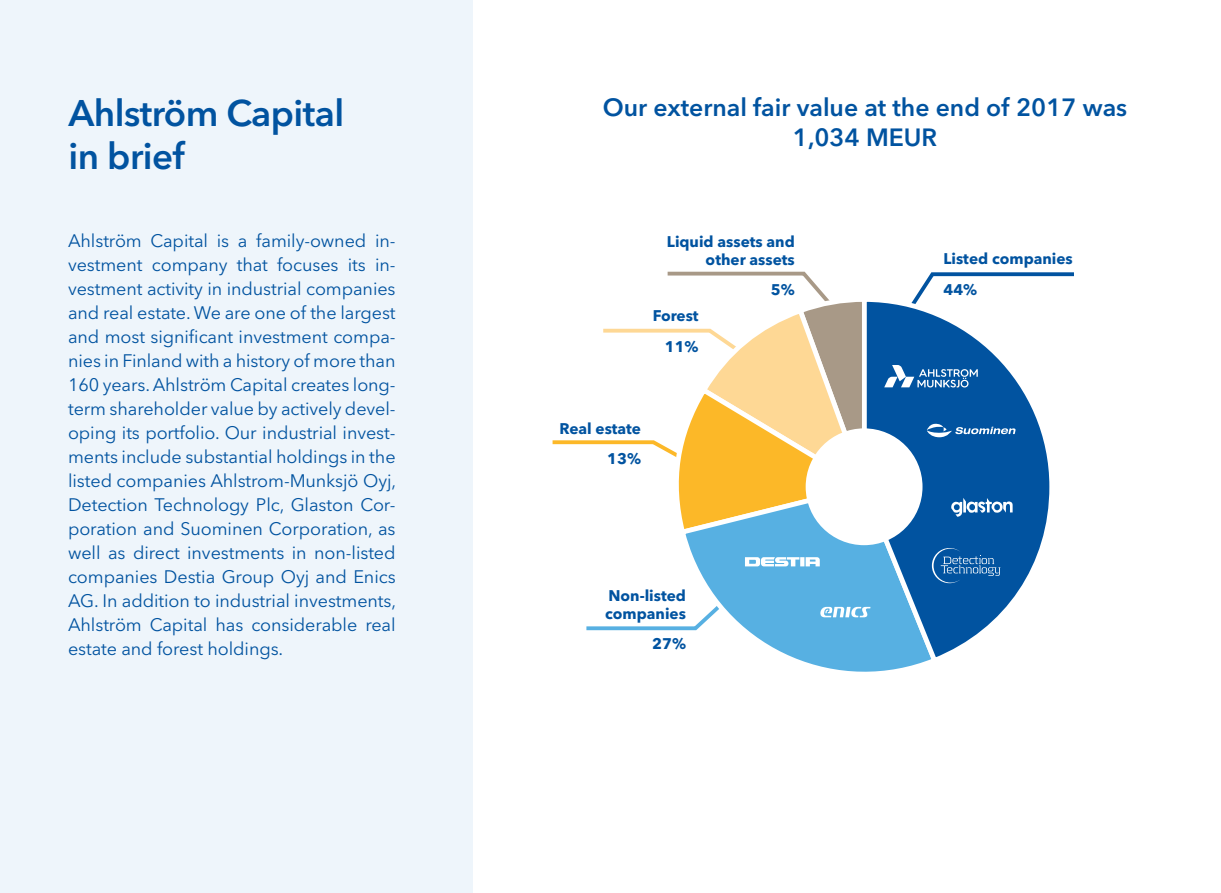
<style>
.page{position:relative;width:1221px;height:893px;background:#fff}
.page>*{position:absolute;margin:0;border:0;box-sizing:border-box;transform-origin:0 0}
.t1{font:600 36.75px/43.5px "Avenir Next LT Pro";letter-spacing:-.015em;color:#0153a0}
.case_ots{font:600 24.75px/30px "Avenir Next LT Pro";color:#0153a0;text-align:center}
.case1{font:18px/24px "Avenir Next LT Pro";letter-spacing:-.005em;color:#0153a0;text-align:justify}
.ison_graafin_selite{font:700 15.3px/17.9px "Avenir Next LT Pro";color:#0153a0;text-align:right}
</style>
<div class="page">
<svg style="left:586px;top:626px;width:90px;height:5px"></svg>
<svg style="left:916px;top:272px;width:158px;height:23px"></svg>
<div style="left:0;top:0;width:472px;height:893px;background:#eef5fb"></div>
<svg style="left:552px;top:271px;width:306px;height:209px"></svg>
<svg style="left:676px;top:480px;width:229px;height:192px"></svg>
<svg style="left:858px;top:295px;width:192px;height:372px"></svg>
<div style="left:805px;top:428px;width:117px;height:117px;background:#fff;border-radius:50%"></div>
<svg style="left:745px;top:557px;width:74px;height:9px"></svg>
<svg style="left:884px;top:365px;width:93px;height:22px"></svg>
<svg style="left:926px;top:423px;width:89px;height:14px"></svg>
<svg style="left:819px;top:607px;width:51px;height:10px"></svg>
<svg style="left:931px;top:548px;width:69px;height:35px;background:#2269ac"></svg>
<svg style="left:951px;top:498px;width:61px;height:20px"></svg>
<h1 class="t1" style="left:68px;top:91px;width:277px">Ahlström Capital in brief</h1>
<p class="case_ots" style="left:602px;top:92px;width:526px">Our external fair value at the end of 2017 was<br>1,034 MEUR</p>
<p class="case1" style="left:68px;top:229px;width:329px">Ahlström Capital is a family-owned in&shy;vestment company that focuses its in&shy;vestment activity in industrial companies and real estate. We are one of the largest and most significant investment compa&shy;nies in Finland with a history of more than 160 years. Ahlström Capital creates long&shy;term shareholder value by actively devel&shy;oping its portfolio. Our industrial invest&shy;ments include substantial holdings in the listed companies Ahlstrom-Munksjö Oyj, Detection Technology Plc, Glaston Cor&shy;poration and Suominen Corporation, as well as direct investments in non-listed companies Destia Group Oyj and Enics AG. In addition to industrial investments, Ahlström Capital has considerable real estate and forest holdings.</p>
<p class="ison_graafin_selite" style="left:667px;top:232px;width:129px">Liquid assets and other assets</p>
<p class="ison_graafin_selite" style="left:771px;top:281px;width:25px">5%</p>
<p class="ison_graafin_selite" style="left:653px;top:307px;width:47px">Forest</p>
<p class="ison_graafin_selite" style="left:664px;top:338px;width:35px">11%</p>
<p class="ison_graafin_selite" style="left:559px;top:419px;width:83px">Real estate</p>
<p class="ison_graafin_selite" style="left:607px;top:450px;width:35px">13%</p>
<p class="ison_graafin_selite" style="left:608px;top:586px;width:79px">Non-listed</p>
<p class="ison_graafin_selite" style="left:605px;top:604px;width:82px">companies</p>
<p class="ison_graafin_selite" style="left:652px;top:635px;width:35px">27%</p>
<p class="ison_graafin_selite" style="left:943px;top:250px;width:131px">Listed companies</p>
<p class="ison_graafin_selite" style="left:943px;top:280px;width:35px">44%</p>
</div>
